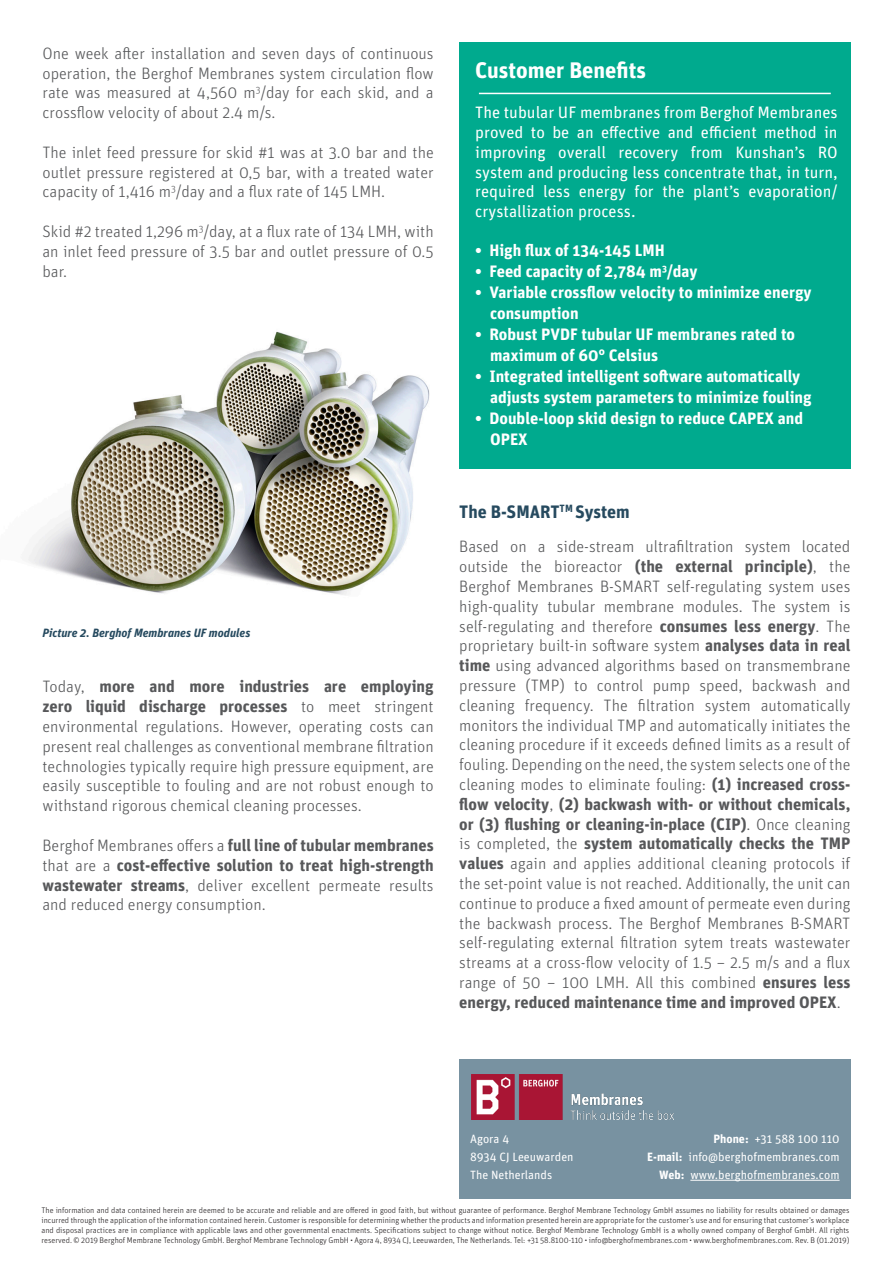
<style>
.page{position:relative;width:893px;height:1263px;background:#fff}
.page>*{position:absolute;margin:0;border:0;box-sizing:border-box;transform-origin:0 0}
.t1{font:700 22.5px "Unit Pro";color:#fff}
.t2{font:700 18px "Unit Pro";color:#264a5f}
.t3{font:300 16.5px/19.8px "Unit Pro";color:#57585a;text-align:justify}
.t4{font:700 16.5px "Unit Pro";color:#fff}
.t5{font:16.5px/19.8px "Unit Pro";color:#fff;text-align:justify}
.t6{font:12px "Unit Pro";color:#fff}
.t7{font:italic 700 12px "Unit Pro";color:#264a5f}
.t8{font:300 8.25px/9.9px "Unit Pro";color:#231f20;text-align:justify}
.s1{font-weight:700}
</style>
<div class="page">
<div style="left:459px;top:43px;width:391px;height:426px;background:#00aa8e"></div>
<hr style="left:479px;top:93px;width:352px;height:1px;background:#fff">
<div style="left:459px;top:1059px;width:391px;height:140px;background:#7892a1"></div>
<hr style="left:690px;top:1180px;width:149px;height:1px;background:#fff">
<img style="left:471px;top:1074px;width:203px;height:45px">
<img style="left:28px;top:332px;width:402px;height:263px">
<p class="t3" style="left:43px;top:43px;width:393px">One week after installation and seven days of continuous operation, the Berghof Membranes system circulation flow rate was measured at 4,560 m<sup>3</sup>/day for each skid, and a crossflow velocity of about 2.4 m/s.</p>
<p class="t3" style="left:43px;top:142px;width:393px">The inlet feed pressure for skid #1 was at 3.0 bar and the outlet pressure registered at 0,5 bar, with a treated water capacity of 1,416 m<sup>3</sup>/day and a flux rate of 145 LMH.</p>
<p class="t3" style="left:43px;top:221px;width:393px">Skid #2 treated 1,296 m<sup>3</sup>/day, at a flux rate of 134 LMH, with an inlet feed pressure of 3.5 bar and outlet pressure of 0.5 bar.</p>
<p class="t7" style="left:43px;top:624px;width:209px">Picture 2. Berghof Membranes UF modules</p>
<p class="t3" style="left:43px;top:676px;width:393px">Today, <span class="s1">more and more industries are employing zero liquid discharge processes</span> to meet stringent environmental regulations. However, operating costs can present real challenges as conventional membrane filtration technologies typically require high pressure equipment, are easily susceptible to fouling and are not robust enough to withstand rigorous chemical cleaning processes.</p>
<p class="t3" style="left:43px;top:835px;width:393px">Berghof Membranes offers a <span class="s1">full line of tubular membranes </span>that are a <span class="s1">cost-effective solution to treat high-strength wastewater streams</span>, deliver excellent permeate results and reduced energy consumption.</p>
<p class="t1" style="left:475px;top:54px;width:172px">Customer Benefits</p>
<p class="t5" style="left:475px;top:102px;width:364px">The tubular UF membranes from Berghof Membranes proved to be an effective and efficient method in improving overall recovery from Kunshan’s RO system and producing less concentrate that, in turn, required less energy for the plant’s evaporation/ crystallization process.</p>
<p class="t4" style="left:475px;top:238px;width:191px">• High flux of 134-145 LMH</p>
<p class="t4" style="left:475px;top:259px;width:224px">• Feed capacity of 2,784 m<sup>3</sup>/day</p>
<p class="t4" style="left:475px;top:280px;width:338px">• Variable crossflow velocity to minimize energy</p>
<p class="t4" style="left:490px;top:301px;width:90px">consumption</p>
<p class="t4" style="left:475px;top:322px;width:321px">• Robust PVDF tubular UF membranes rated to</p>
<p class="t4" style="left:490px;top:343px;width:170px">maximum of 60° Celsius</p>
<p class="t4" style="left:475px;top:364px;width:327px">• Integrated intelligent software automatically</p>
<p class="t4" style="left:490px;top:385px;width:323px">adjusts system parameters to minimize fouling</p>
<p class="t4" style="left:475px;top:406px;width:329px">• Double-loop skid design to reduce CAPEX and</p>
<p class="t4" style="left:490px;top:427px;width:39px">OPEX</p>
<p class="t2" style="left:459px;top:499px;width:172px">The B-SMART<sup>TM</sup> System</p>
<p class="t3" style="left:459px;top:536px;width:393px">Based on a side-stream ultrafiltration system located outside the bioreactor <span class="s1">(the external principle)</span>, the Berghof Membranes B-SMART self-regulating system uses high-quality tubular membrane modules. The system is self-regulating and therefore <span class="s1">consumes less energy</span>. The proprietary built-in software system <span class="s1">analyses data in real time</span> using advanced algorithms based on transmembrane pressure (TMP) to control pump speed, backwash and cleaning frequency. The filtration system automatically monitors the individual TMP and automatically initiates the cleaning procedure if it exceeds defined limits as a result of fouling. Depending on the need, the system selects one of the cleaning modes to eliminate fouling: <span class="s1">(1) increased cross&shy;flow velocity</span>, <span class="s1">(2) backwash with- or without chemicals, or (3) flushing or cleaning-in-place (CIP)</span>. Once cleaning is completed, the <span class="s1">system automatically checks the TMP values</span> again and applies additional cleaning protocols if the set-point value is not reached. Additionally, the unit can continue to produce a fixed amount of permeate even during the backwash process. The Berghof Membranes B-SMART self-regulating external filtration sytem treats wastewater streams at a cross-flow velocity of 1.5 – 2.5 m/s and a flux range of 50 – 100 LMH. All this combined <span class="s1">ensures less energy, reduced maintenance time and improved OPEX</span>.</p>
<p class="t6" style="left:470px;top:1130px;width:41px">Agora 4</p>
<p class="t6" style="left:713px;top:1130px;width:128px"><span class="s1">Phone:</span> +31 588 100 110</p>
<p class="t6" style="left:470px;top:1148px;width:105px">8934 CJ Leeuwarden</p>
<p class="t6" style="left:647px;top:1148px;width:194px"><span class="s1">E-mail:</span> info@berghofmembranes.com</p>
<p class="t6" style="left:470px;top:1166px;width:84px">The Netherlands</p>
<p class="t6" style="left:659px;top:1166px;width:182px"><span class="s1">Web:</span> www.berghofmembranes.com</p>
<p class="t8" style="left:41px;top:1205px;width:809px">The information and data contained herein are deemed to be accurate and reliable and are offered in good faith, but without guarantee of performance. Berghof Membrane Technology GmbH assumes no liability for results obtained or damages incurred through the application of the information contained herein. Customer is responsible for determining whether the products and information presented herein are appropriate for the customer’s use and for ensuring that customer’s workplace and disposal practices are in compliance with applicable laws and other governmental enactments. Specifications subject to change without notice. Berghof Membrane Technology GmbH is a wholly owned company of Berghof GmbH. All rights reserved. © 2019 Berghof Membrane Technology GmbH. Berghof Membrane Technology GmbH • Agora 4, 8934 CJ, Leeuwarden, The Netherlands. Tel: +31 58.8100-110 • info@berghofmembranes.com • www.berghofmembranes.com. Rev. B (01.2019)</p>
</div>
